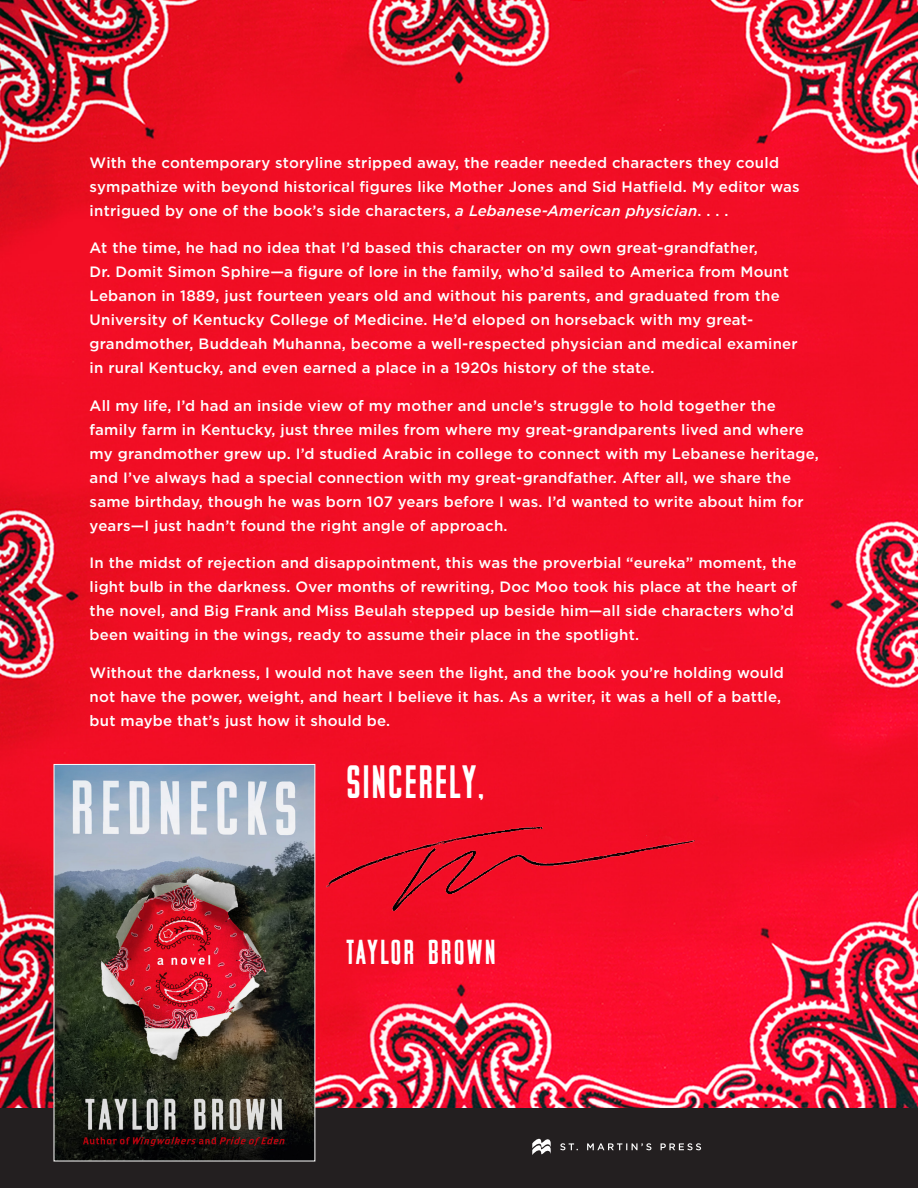
<style>
.page{position:relative;width:918px;height:1188px;background:#fff}
.page>*{position:absolute;margin:0;border:0;box-sizing:border-box;transform-origin:0 0}
.t1{font:46.5px "Telmoss WF";letter-spacing:.035em;color:#fff}
.t2{font:34.5px "Telmoss WF";letter-spacing:.055em;color:#fff}
.t3{font:500 15px/24px "Gotham";letter-spacing:.015em;color:#fff}
.s1{font-style:italic}
</style>
<div class="page">
<img style="left:0;top:0;width:918px;height:1108px">
<div style="left:0;top:1108px;width:918px;height:80px;background:#231f20"></div>
<svg style="left:560px;top:1143px;width:141px;height:7px"></svg>
<svg style="left:532px;top:1139px;width:19px;height:16px"></svg>
<div style="left:315px;top:812px;width:418px;height:123px;background:#f20e25"></div>
<img style="left:56px;top:766px;width:257px;height:393px">
<div style="left:54px;top:764px;width:261px;height:397px;border:1px solid #fff"></div>
<p class="t3" style="left:90px;top:151px;width:712px">With the contemporary storyline stripped away, the reader needed characters they could sympathize with beyond historical figures like Mother Jones and Sid Hatfield. My editor was intrigued by one of the book’s side characters, <span class="s1">a Lebanese-American physician</span>. . . .</p>
<p class="t3" style="left:90px;top:236px;width:710px">At the time, he had no idea that I’d based this character on my own great-grandfather,<br>Dr. Domit Simon Sphire—a figure of lore in the family, who’d sailed to America from Mount Lebanon in 1889, just fourteen years old and without his parents, and graduated from the University of Kentucky College of Medicine. He’d eloped on horseback with my great&shy;grandmother, Buddeah Muhanna, become a well-respected physician and medical examiner in rural Kentucky, and even earned a place in a 1920s history of the state.</p>
<p class="t3" style="left:90px;top:394px;width:731px">All my life, I’d had an inside view of my mother and uncle’s struggle to hold together the family farm in Kentucky, just three miles from where my great-grandparents lived and where my grandmother grew up. I’d studied Arabic in college to connect with my Lebanese heritage, and I’ve always had a special connection with my great-grandfather. After all, we share the same birthday, though he was born 107 years before I was. I’d wanted to write about him for years—I just hadn’t found the right angle of approach.</p>
<p class="t3" style="left:90px;top:551px;width:709px">In the midst of rejection and disappointment, this was the proverbial “eureka” moment, the light bulb in the darkness. Over months of rewriting, Doc Moo took his place at the heart of the novel, and Big Frank and Miss Beulah stepped up beside him—all side characters who’d been waiting in the wings, ready to assume their place in the spotlight.</p>
<p class="t3" style="left:90px;top:661px;width:696px">Without the darkness, I would not have seen the light, and the book you’re holding would not have the power, weight, and heart I believe it has. As a writer, it was a hell of a battle, but maybe that’s just how it should be.</p>
<p class="t1" style="left:346px;top:761px;width:140px">SINCERELY,</p>
<p class="t2" style="left:346px;top:937px;width:151px">TAYLOR BROWN</p>
</div>
